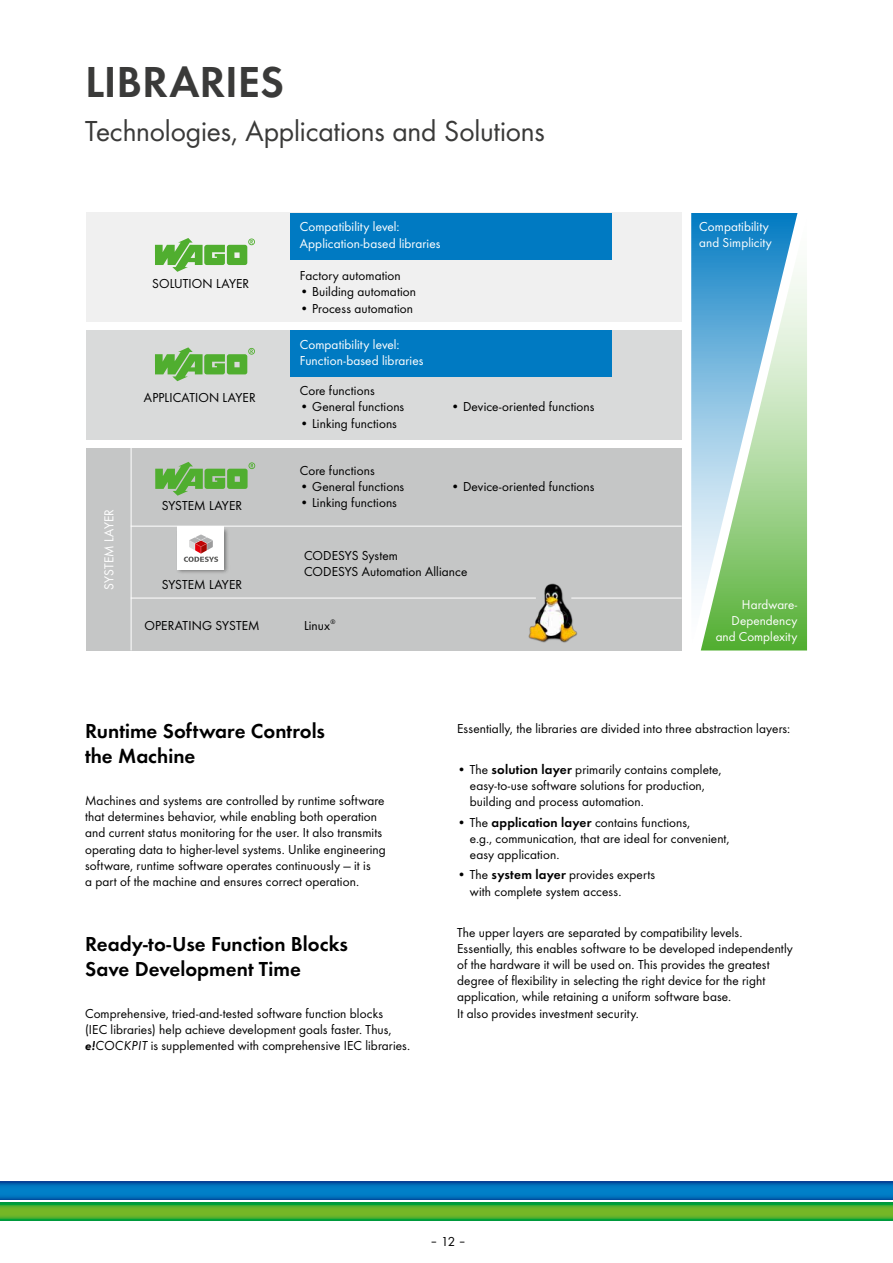
<style>
.page{position:relative;width:893px;height:1263px;background:#fff}
.page>*{position:absolute;margin:0;border:0;box-sizing:border-box;transform-origin:0 0}
.t1{font:45px "WAGO Futura Dem";color:#3a3a39}
.t2{font:30px "WAGO Futura Boo";letter-spacing:-.005em;color:#3a3a39}
.t3{font:21px/25.2px "WAGO Futura Dem";color:#000}
.t4{font:13.5px/16.2px "WAGO Futura Boo";letter-spacing:.01em;color:#000}
.t5{font:13.5px/16.2px "WAGO Futura Boo";letter-spacing:.01em;color:#fff}
.t6{font:13.35px/16px "WAGO Futura Boo";letter-spacing:.005em;color:#fff;text-align:right}
.s1{font-family:"WAGO Futura Dem Obl"}
.s2{font-family:"WAGO Futura Boo Obl"}
.s3{font-family:"WAGO Futura Dem"}
</style>
<div class="page">
<svg style="left:0;top:1182px;width:893px;height:17px;background:#0072bd"></svg>
<svg style="left:0;top:1202px;width:893px;height:18px;background:#4dae2d"></svg>
<div style="left:86px;top:448px;width:596px;height:202px;background:#c5c6c6"></div>
<div style="left:86px;top:330px;width:596px;height:109px;background:#d9dada"></div>
<div style="left:86px;top:213px;width:596px;height:109px;background:#f0f0f0"></div>
<img style="left:525px;top:583px;width:57px;height:60px">
<svg style="left:691px;top:213px;width:10px;height:387px;background:#8ec3e3"></svg>
<svg style="left:701px;top:213px;width:106px;height:437px;background:#8cc6b3"></svg>
<div style="left:291px;top:330px;width:321px;height:46px;background:#007ac2"></div>
<div style="left:291px;top:213px;width:321px;height:46px;background:#007ac2"></div>
<hr style="left:131px;top:526px;width:551px;height:1px;background:#fff">
<hr style="left:131px;top:598px;width:405px;height:1px;background:#fff">
<hr style="left:571px;top:598px;width:111px;height:1px;background:#fff">
<hr style="left:131px;top:448px;width:1px;height:202px;background:#fff">
<svg style="left:155px;top:238px;width:100px;height:34px"></svg>
<svg style="left:155px;top:347px;width:100px;height:34px"></svg>
<svg style="left:155px;top:462px;width:100px;height:34px"></svg>
<img style="left:174px;top:526px;width:57px;height:47px">
<div style="left:178px;top:526px;width:46px;height:43px;background:#fff"></div>
<svg style="left:184px;top:535px;width:34px;height:27px"></svg>
<h1 class="t1" style="left:85px;top:49px;width:200px">LIBRARIES</h1>
<h2 class="t2" style="left:85px;top:111px;width:461px">Technologies, Applications and Solutions</h2>
<p class="t4" style="left:152px;top:275px;width:99px">SOLUTION LAYER</p>
<p class="t4" style="left:144px;top:389px;width:113px">APPLICATION LAYER</p>
<p class="t5" style="left:100px;top:589px;width:82px;rotate:-90deg">SYSTEM LAYER</p>
<p class="t4" style="left:162px;top:497px;width:82px">SYSTEM LAYER</p>
<p class="t4" style="left:162px;top:575px;width:82px">SYSTEM LAYER</p>
<p class="t4" style="left:144px;top:617px;width:117px">OPERATING SYSTEM</p>
<p class="t5" style="left:300px;top:218px;width:142px">Compatibility level:<br>Application-based libraries</p>
<p class="t4" style="left:300px;top:267px;width:103px">Factory automation</p>
<p class="t4" style="left:300px;top:283px;width:118px">• Building automation</p>
<p class="t4" style="left:300px;top:299px;width:115px">• Process automation</p>
<p class="t5" style="left:300px;top:336px;width:125px">Compatibility level:<br>Function-based libraries</p>
<p class="t4" style="left:300px;top:382px;width:76px">Core functions</p>
<p class="t4" style="left:300px;top:398px;width:106px">• General functions</p>
<p class="t4" style="left:300px;top:414px;width:99px">• Linking functions</p>
<p class="t4" style="left:300px;top:461px;width:76px">Core functions</p>
<p class="t4" style="left:300px;top:478px;width:106px">• General functions</p>
<p class="t4" style="left:300px;top:494px;width:99px">• Linking functions</p>
<p class="t4" style="left:451px;top:398px;width:145px">• Device-oriented functions</p>
<p class="t4" style="left:451px;top:477px;width:145px">• Device-oriented functions</p>
<p class="t4" style="left:304px;top:546px;width:165px">CODESYS System<br>CODESYS Automation Alliance</p>
<p class="t4" style="left:304px;top:617px;width:33px">Linux<sup>®</sup></p>
<p class="t5" style="left:699px;top:218px;width:71px">Compatibility</p>
<p class="t6" style="left:699px;top:234px;width:74px">and Simplicity</p>
<p class="t6" style="left:716px;top:595px;width:83px">Hardware-<br>Dependency and Complexity</p>
<h3 class="t3" style="left:85px;top:717px;width:242px">Runtime Software Controls the Machine</h3>
<p class="t4" style="left:85px;top:792px;width:302px">Machines and systems are controlled by runtime software that determines behavior, while enabling both operation and current status monitoring for the user. It also transmits operating data to higher-level systems. Unlike engineering software, runtime software operates continuously — it is<br>a part of the machine and ensures correct operation.</p>
<h3 class="t3" style="left:85px;top:930px;width:265px">Ready-to-Use Function Blocks<br>Save Development Time</h3>
<p class="t4" style="left:85px;top:1004px;width:327px">Comprehensive, tried-and-tested software function blocks<br>(IEC libraries) help achieve development goals faster. Thus, <span class="s1">e!</span><span class="s2">COCKPIT</span> is supplemented with comprehensive IEC libraries.</p>
<p class="t4" style="left:457px;top:719px;width:335px">Essentially, the libraries are divided into three abstraction layers:</p>
<p class="t4" style="left:470px;top:760px;width:253px;text-indent:-13px">• The <span class="s3">solution layer</span> primarily contains complete, easy-to-use software solutions for production, building and process automation.</p>
<p class="t4" style="left:470px;top:813px;width:261px;text-indent:-13px">• The <span class="s3">application layer</span> contains functions,<br>e.g., communication, that are ideal for convenient, easy application.</p>
<p class="t4" style="left:470px;top:866px;width:187px;text-indent:-13px">• The <span class="s3">system layer</span> provides experts with complete system access.</p>
<p class="t4" style="left:457px;top:923px;width:337px">The upper layers are separated by compatibility levels.<br>Essentially, this enables software to be developed independently of the hardware it will be used on. This provides the greatest degree of flexibility in selecting the right device for the right application, while retaining a uniform software base.<br>It also provides investment security.</p>
<p class="t4" style="left:430px;top:1232px;width:38px">– 12 –</p>
</div>
